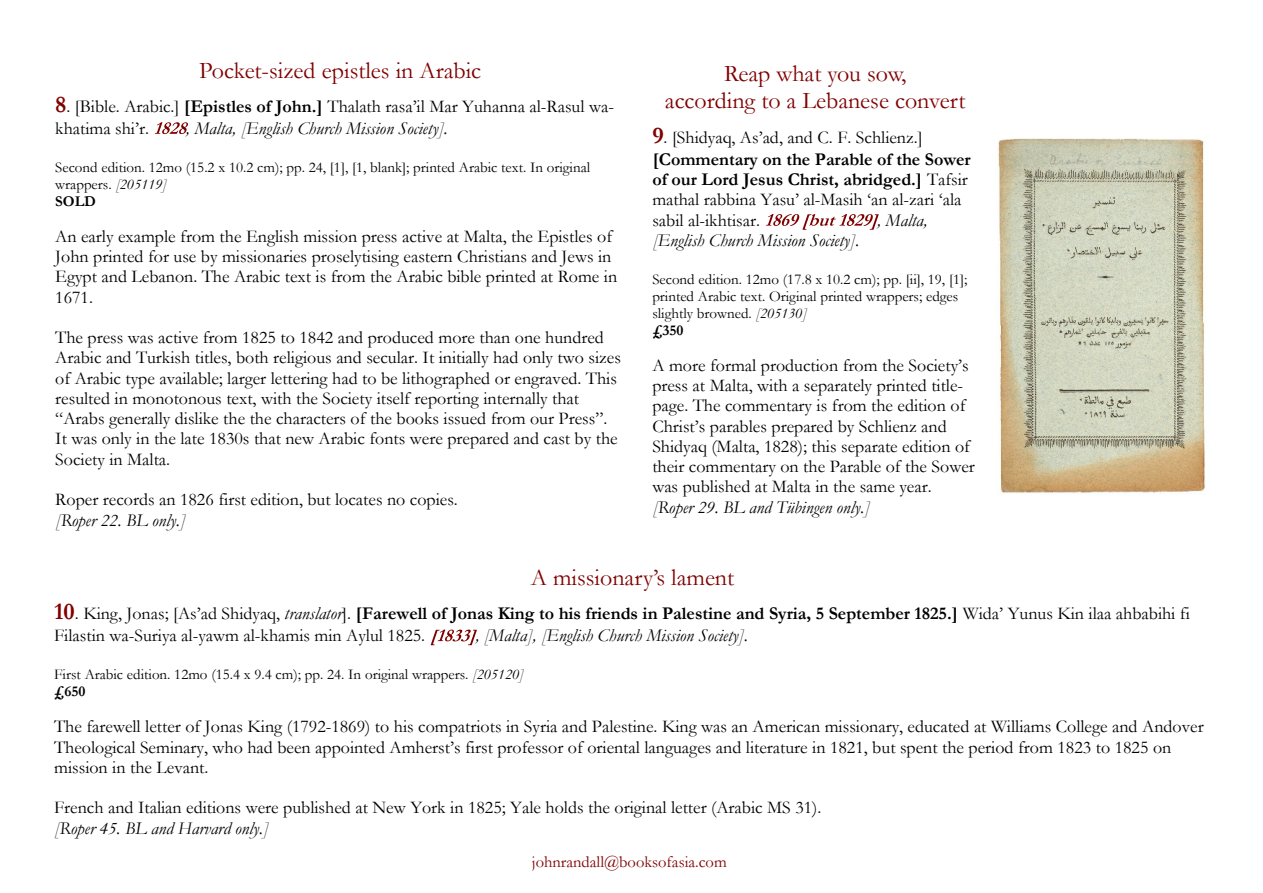
<style>
.page{position:relative;width:1263px;height:893px;background:#fff}
.page>*{position:absolute;margin:0;border:0;box-sizing:border-box;transform-origin:0 0}
.t1{font:24px/27px "Garamond";color:#800000;text-align:center}
.t2{font:18px/20.2px "Garamond";color:#000}
.t3{font:italic 18px "Garamond";color:#000}
.t4{font:16.5px "Garamond";color:#800000}
.t5{font:15px/17px "Garamond";color:#000}
.s1{font-weight:700;font-size:24px;color:#800000}
.s2{font-weight:700}
.s3{font-style:italic}
</style>
<div class="page">
<svg style="left:155px;top:122px;width:33px;height:12px"></svg>
<svg style="left:766px;top:214px;width:113px;height:16px"></svg>
<img style="left:998px;top:138px;width:208px;height:355px">
<svg style="left:431px;top:630px;width:46px;height:15px"></svg>
<h1 class="t1" style="left:199px;top:60px;width:283px">Pocket-sized epistles in Arabic</h1>
<p class="t2" style="left:55px;top:98px;width:560px;line-height:21.9px"><span class="s1">8</span>. [Bible. Arabic.] <span class="s2">[Epistles of John.]</span> Thalath rasa’il Mar Yuhanna al-Rasul wa&shy;khatima shi’r.</p>
<p class="t3" style="left:186px;top:122px;width:263px">, Malta, [English Church Mission Society].</p>
<p class="t5" style="left:55px;top:160px;width:536px">Second edition. 12mo (15.2 x 10.2 cm); pp. 24, [1], [1, blank]; printed Arabic text. In original wrappers. <span class="s3">[205119]<br></span><span class="s2">SOLD</span></p>
<p class="t2" style="left:55px;top:228px;width:563px">An early example from the English mission press active at Malta, the Epistles of John printed for use by missionaries proselytising eastern Christians and Jews in Egypt and Lebanon. The Arabic text is from the Arabic bible printed at Rome in 1671.</p>
<p class="t2" style="left:55px;top:330px;width:567px">The press was active from 1825 to 1842 and produced more than one hundred Arabic and Turkish titles, both religious and secular. It initially had only two sizes of Arabic type available; larger lettering had to be lithographed or engraved. This resulted in monotonous text, with the Society itself reporting internally that “Arabs generally dislike the the characters of the books issued from our Press”.<br>It was only in the late 1830s that new Arabic fonts were prepared and cast by the Society in Malta.</p>
<p class="t2" style="left:55px;top:492px;width:404px">Roper records an 1826 first edition, but locates no copies.</p>
<p class="t3" style="left:55px;top:514px;width:132px">[Roper 22. BL only.]</p>
<h1 class="t1" style="left:665px;top:63px;width:302px">Reap what you sow,<br>according to a Lebanese convert</h1>
<p class="t2" style="left:652px;top:129px;width:320px;line-height:20.7px"><span class="s1">9</span>. [Shidyaq, As’ad, and C. F. Schlienz.] <span class="s2">[Commentary on the Parable of the Sower of our Lord Jesus Christ, abridged.]</span> Tafsir mathal rabbina Yasu’ al-Masih ‘an al-zari ‘ala sabil al-ikhtisar.</p>
<p class="t3" style="left:877px;top:214px;width:52px">, Malta,</p>
<p class="t3" style="left:652px;top:234px;width:208px">[English Church Mission Society].</p>
<p class="t5" style="left:652px;top:272px;width:317px">Second edition. 12mo (17.8 x 10.2 cm); pp. [ii], 19, [1]; printed Arabic text. Original printed wrappers; edges slightly browned. <span class="s3">[205130]<br></span><span class="s2">£350</span></p>
<p class="t2" style="left:652px;top:357px;width:324px">A more formal production from the Society’s press at Malta, with a separately printed title&shy;page. The commentary is from the edition of Christ’s parables prepared by Schlienz and Shidyaq (Malta, 1828); this separate edition of their commentary on the Parable of the Sower was published at Malta in the same year.</p>
<p class="t3" style="left:652px;top:501px;width:219px">[Roper 29. BL and Tübingen only.]</p>
<h1 class="t1" style="left:531px;top:567px;width:205px">A missionary’s lament</h1>
<p class="t2" style="left:54px;top:605px;width:1137px;line-height:21.9px"><span class="s1">10</span>. King, Jonas; [As’ad Shidyaq, <span class="s3">translator</span>]. <span class="s2">[Farewell of Jonas King to his friends in Palestine and Syria, 5 September 1825.]</span> Wida’ Yunus Kin ilaa ahbabihi fi<br>Filastin wa-Suriya al-yawm al-khamis min Aylul 1825.</p>
<p class="t3" style="left:475px;top:629px;width:274px">, [Malta], [English Church Mission Society].</p>
<p class="t5" style="left:54px;top:668px;width:471px">First Arabic edition. 12mo (15.4 x 9.4 cm); pp. 24. In original wrappers. <span class="s3">[205120] </span><span class="s2">£650</span></p>
<p class="t2" style="left:54px;top:719px;width:1151px">The farewell letter of Jonas King (1792-1869) to his compatriots in Syria and Palestine. King was an American missionary, educated at Williams College and Andover<br>Theological Seminary, who had been appointed Amherst’s first professor of oriental languages and literature in 1821, but spent the period from 1823 to 1825 on mission in the Levant.</p>
<p class="t2" style="left:54px;top:800px;width:769px">French and Italian editions were published at New York in 1825; Yale holds the original letter (Arabic MS 31).</p>
<p class="t3" style="left:54px;top:822px;width:216px">[Roper 45. BL and Harvard only.]</p>
<p class="t4" style="left:532px;top:856px;width:196px">johnrandall@booksofasia.com</p>
</div>
